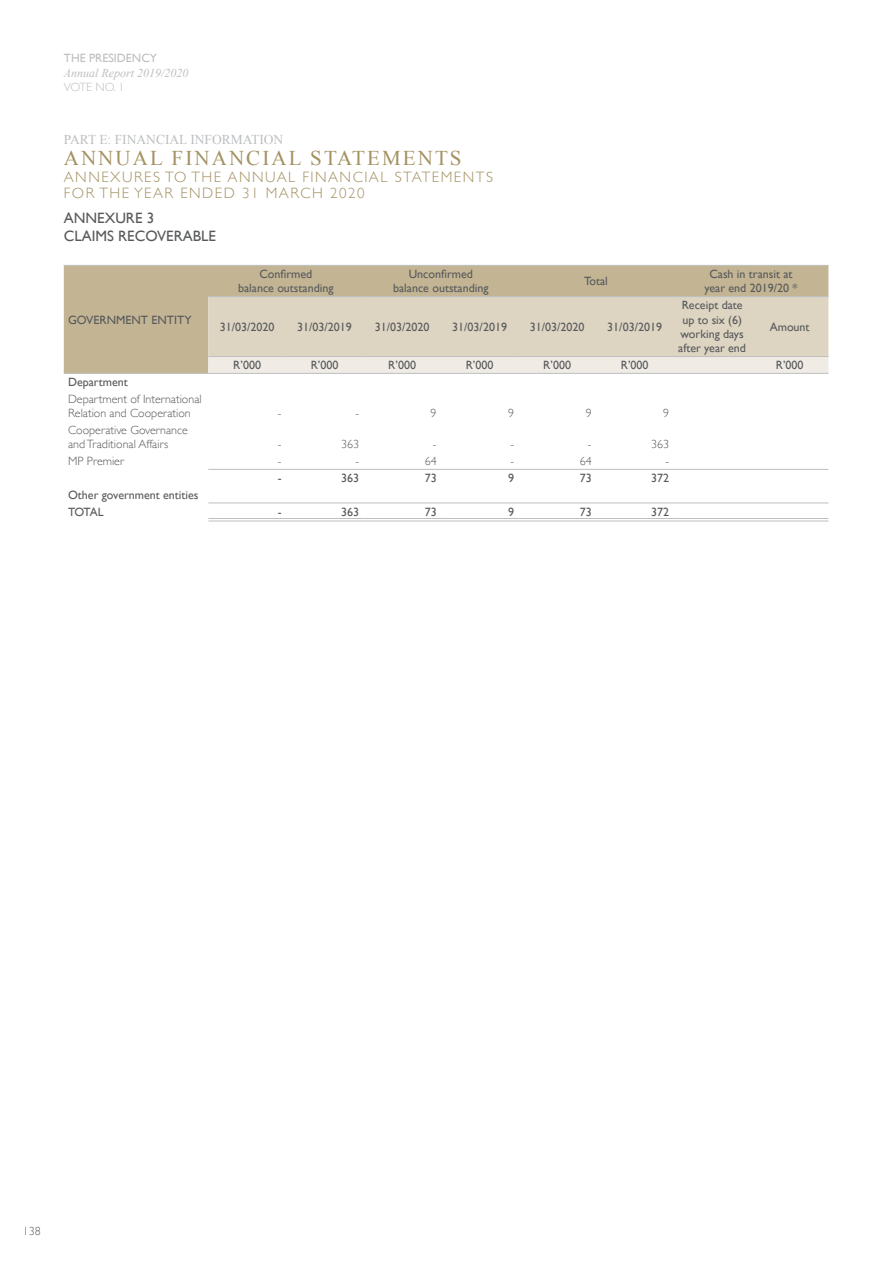
<style>
.page{position:relative;width:893px;height:1263px;background:#fff}
.page>*{position:absolute;margin:0;border:0;box-sizing:border-box;transform-origin:0 0}
.t1{font:21px "Times New Roman";letter-spacing:.1em;color:#a39161}
.t2{font:300 15px/16.5px "Gill Sans";letter-spacing:.1em;color:#a39161}
.t3{font:15px/18px "Gill Sans";color:#58595b}
.t4{font:13.5px "Times New Roman";color:#bcbec0}
.t5{font:12px/14.4px "Gill Sans";color:#58595b;text-align:center}
.t6{font:300 12px/14.4px "Gill Sans";color:#58595b}
.t7{font:italic 12px "Times New Roman";color:#bcbec0}
.t8{font:12px "Gill Sans";color:#bcbec0}
.t9{font:300 12px "Gill Sans";letter-spacing:-.02em;color:#bcbec0}
</style>
<div class="page">
<div style="left:64px;top:266px;width:764px;height:107px;background:#c3b594"></div>
<svg style="left:208px;top:297px;width:620px;height:76px;background:#e0d8c9"></svg>
<hr style="left:64px;top:265px;width:144px;height:1px;background:#bcbec0">
<hr style="left:208px;top:265px;width:78px;height:1px;background:#bcbec0">
<hr style="left:286px;top:265px;width:77px;height:1px;background:#bcbec0">
<hr style="left:363px;top:265px;width:78px;height:1px;background:#bcbec0">
<hr style="left:441px;top:265px;width:77px;height:1px;background:#bcbec0">
<hr style="left:518px;top:265px;width:78px;height:1px;background:#bcbec0">
<hr style="left:596px;top:265px;width:77px;height:1px;background:#bcbec0">
<hr style="left:673px;top:265px;width:78px;height:1px;background:#bcbec0">
<hr style="left:751px;top:265px;width:77px;height:1px;background:#bcbec0">
<hr style="left:208px;top:296px;width:78px;height:1px;background:#bcbec0">
<hr style="left:286px;top:296px;width:77px;height:1px;background:#bcbec0">
<hr style="left:363px;top:296px;width:78px;height:1px;background:#bcbec0">
<hr style="left:441px;top:296px;width:77px;height:1px;background:#bcbec0">
<hr style="left:518px;top:296px;width:78px;height:1px;background:#bcbec0">
<hr style="left:596px;top:296px;width:77px;height:1px;background:#bcbec0">
<hr style="left:673px;top:296px;width:78px;height:1px;background:#bcbec0">
<hr style="left:751px;top:296px;width:77px;height:1px;background:#bcbec0">
<hr style="left:208px;top:356px;width:78px;height:1px;background:#bcbec0">
<hr style="left:286px;top:356px;width:77px;height:1px;background:#bcbec0">
<hr style="left:363px;top:356px;width:78px;height:1px;background:#bcbec0">
<hr style="left:441px;top:356px;width:77px;height:1px;background:#bcbec0">
<hr style="left:518px;top:356px;width:78px;height:1px;background:#bcbec0">
<hr style="left:596px;top:356px;width:77px;height:1px;background:#bcbec0">
<hr style="left:673px;top:356px;width:78px;height:1px;background:#bcbec0">
<hr style="left:751px;top:356px;width:77px;height:1px;background:#bcbec0">
<hr style="left:64px;top:373px;width:144px;height:1px;background:#bcbec0">
<hr style="left:208px;top:373px;width:78px;height:1px;background:#bcbec0">
<hr style="left:286px;top:373px;width:77px;height:1px;background:#bcbec0">
<hr style="left:363px;top:373px;width:78px;height:1px;background:#bcbec0">
<hr style="left:441px;top:373px;width:77px;height:1px;background:#bcbec0">
<hr style="left:518px;top:373px;width:78px;height:1px;background:#bcbec0">
<hr style="left:596px;top:373px;width:77px;height:1px;background:#bcbec0">
<hr style="left:673px;top:373px;width:78px;height:1px;background:#bcbec0">
<hr style="left:751px;top:373px;width:77px;height:1px;background:#bcbec0">
<hr style="left:208px;top:469px;width:78px;height:1px;background:#bcbec0">
<hr style="left:286px;top:469px;width:77px;height:1px;background:#bcbec0">
<hr style="left:363px;top:469px;width:78px;height:1px;background:#bcbec0">
<hr style="left:441px;top:469px;width:77px;height:1px;background:#bcbec0">
<hr style="left:518px;top:469px;width:78px;height:1px;background:#bcbec0">
<hr style="left:596px;top:469px;width:77px;height:1px;background:#bcbec0">
<hr style="left:673px;top:469px;width:78px;height:1px;background:#bcbec0">
<hr style="left:751px;top:469px;width:77px;height:1px;background:#bcbec0">
<hr style="left:208px;top:503px;width:78px;height:1px;background:#bcbec0">
<hr style="left:286px;top:503px;width:77px;height:1px;background:#bcbec0">
<hr style="left:363px;top:503px;width:78px;height:1px;background:#bcbec0">
<hr style="left:441px;top:503px;width:77px;height:1px;background:#bcbec0">
<hr style="left:518px;top:503px;width:78px;height:1px;background:#bcbec0">
<hr style="left:596px;top:503px;width:77px;height:1px;background:#bcbec0">
<hr style="left:673px;top:503px;width:78px;height:1px;background:#bcbec0">
<hr style="left:751px;top:503px;width:77px;height:1px;background:#bcbec0">
<hr style="left:208px;top:518px;width:78px;height:1px;background:#bcbec0">
<hr style="left:208px;top:521px;width:78px;height:1px;background:#bcbec0">
<hr style="left:286px;top:518px;width:77px;height:1px;background:#bcbec0">
<hr style="left:286px;top:521px;width:77px;height:1px;background:#bcbec0">
<hr style="left:363px;top:518px;width:78px;height:1px;background:#bcbec0">
<hr style="left:363px;top:521px;width:78px;height:1px;background:#bcbec0">
<hr style="left:441px;top:518px;width:77px;height:1px;background:#bcbec0">
<hr style="left:441px;top:521px;width:77px;height:1px;background:#bcbec0">
<hr style="left:518px;top:518px;width:78px;height:1px;background:#bcbec0">
<hr style="left:518px;top:521px;width:78px;height:1px;background:#bcbec0">
<hr style="left:596px;top:518px;width:77px;height:1px;background:#bcbec0">
<hr style="left:596px;top:521px;width:77px;height:1px;background:#bcbec0">
<hr style="left:673px;top:518px;width:78px;height:1px;background:#bcbec0">
<hr style="left:673px;top:521px;width:78px;height:1px;background:#bcbec0">
<hr style="left:751px;top:518px;width:77px;height:1px;background:#bcbec0">
<hr style="left:751px;top:521px;width:77px;height:1px;background:#bcbec0">
<p class="t8" style="left:64px;top:51px;width:95px">THE PRESIDENCY</p>
<p class="t7" style="left:64px;top:64px;width:126px">Annual Report 2019/2020</p>
<p class="t9" style="left:64px;top:78px;width:62px">VOTE NO. 1</p>
<p class="t4" style="left:64px;top:131px;width:221px">PART E: FINANCIAL INFORMATION</p>
<h1 class="t1" style="left:64px;top:144px;width:399px">ANNUAL FINANCIAL STATEMENTS</h1>
<p class="t2" style="left:64px;top:168px;width:431px">ANNEXURES TO THE ANNUAL FINANCIAL STATEMENTS<br>FOR THE YEAR ENDED 31 MARCH 2020</p>
<p class="t3" style="left:64px;top:209px;width:154px">ANNEXURE 3<br>CLAIMS RECOVERABLE</p>
<p class="t5" style="left:68px;top:312px;width:125px">GOVERNMENT ENTITY</p>
<p class="t5" style="left:68px;top:375px;width:61px">Department</p>
<p class="t6" style="left:68px;top:391px;width:135px">Department of International<br>Relation and Cooperation</p>
<p class="t6" style="left:68px;top:422px;width:121px">Cooperative Governance and Traditional Affairs</p>
<p class="t5" style="left:238px;top:267px;width:97px">Confirmed<br>balance outstanding</p>
<p class="t5" style="left:393px;top:267px;width:97px">Unconfirmed balance outstanding</p>
<p class="t5" style="left:584px;top:274px;width:25px">Total</p>
<p class="t5" style="left:704px;top:267px;width:94px">Cash in transit at year end 2019/20 *</p>
<p class="t5" style="left:220px;top:319px;width:56px">31/03/2020</p>
<p class="t5" style="left:297px;top:319px;width:56px">31/03/2019</p>
<p class="t5" style="left:375px;top:319px;width:56px">31/03/2020</p>
<p class="t5" style="left:452px;top:319px;width:56px">31/03/2019</p>
<p class="t5" style="left:530px;top:319px;width:56px">31/03/2020</p>
<p class="t5" style="left:607px;top:319px;width:56px">31/03/2019</p>
<p class="t5" style="left:678px;top:298px;width:69px">Receipt date up to six (6) working days after year end</p>
<p class="t5" style="left:770px;top:319px;width:41px">Amount</p>
<p class="t5" style="left:233px;top:358px;width:29px">R’000</p>
<p class="t5" style="left:311px;top:358px;width:29px">R’000</p>
<p class="t5" style="left:388px;top:358px;width:29px">R’000</p>
<p class="t5" style="left:466px;top:358px;width:29px">R’000</p>
<p class="t5" style="left:543px;top:358px;width:29px">R’000</p>
<p class="t5" style="left:621px;top:358px;width:29px">R’000</p>
<p class="t5" style="left:776px;top:358px;width:29px">R’000</p>
<p class="t6" style="left:278px;top:405px;width:5px">-</p>
<p class="t6" style="left:355px;top:405px;width:5px">-</p>
<p class="t6" style="left:431px;top:405px;width:7px">9</p>
<p class="t6" style="left:508px;top:405px;width:7px">9</p>
<p class="t6" style="left:586px;top:405px;width:7px">9</p>
<p class="t6" style="left:663px;top:405px;width:7px">9</p>
<p class="t6" style="left:278px;top:437px;width:5px">-</p>
<p class="t6" style="left:341px;top:437px;width:19px">363</p>
<p class="t6" style="left:433px;top:437px;width:5px">-</p>
<p class="t6" style="left:510px;top:437px;width:5px">-</p>
<p class="t6" style="left:588px;top:437px;width:5px">-</p>
<p class="t6" style="left:651px;top:437px;width:19px">363</p>
<p class="t6" style="left:68px;top:453px;width:57px">MP Premier</p>
<p class="t6" style="left:278px;top:453px;width:5px">-</p>
<p class="t6" style="left:355px;top:453px;width:5px">-</p>
<p class="t6" style="left:425px;top:453px;width:13px">64</p>
<p class="t6" style="left:510px;top:453px;width:5px">-</p>
<p class="t6" style="left:580px;top:453px;width:13px">64</p>
<p class="t6" style="left:665px;top:453px;width:5px">-</p>
<p class="t5" style="left:278px;top:471px;width:5px">-</p>
<p class="t5" style="left:341px;top:471px;width:19px">363</p>
<p class="t5" style="left:425px;top:471px;width:13px">73</p>
<p class="t5" style="left:508px;top:471px;width:7px">9</p>
<p class="t5" style="left:580px;top:471px;width:13px">73</p>
<p class="t5" style="left:651px;top:471px;width:19px">372</p>
<p class="t5" style="left:68px;top:486px;width:132px;line-height:16.8px;text-align:left">Other government entities<br>TOTAL</p>
<p class="t5" style="left:278px;top:504px;width:5px">-</p>
<p class="t5" style="left:341px;top:504px;width:19px">363</p>
<p class="t5" style="left:425px;top:504px;width:13px">73</p>
<p class="t5" style="left:508px;top:504px;width:7px">9</p>
<p class="t5" style="left:580px;top:504px;width:13px">73</p>
<p class="t5" style="left:651px;top:504px;width:19px">372</p>
<p class="t6" style="left:23px;top:1223px;width:19px">138</p>
</div>
